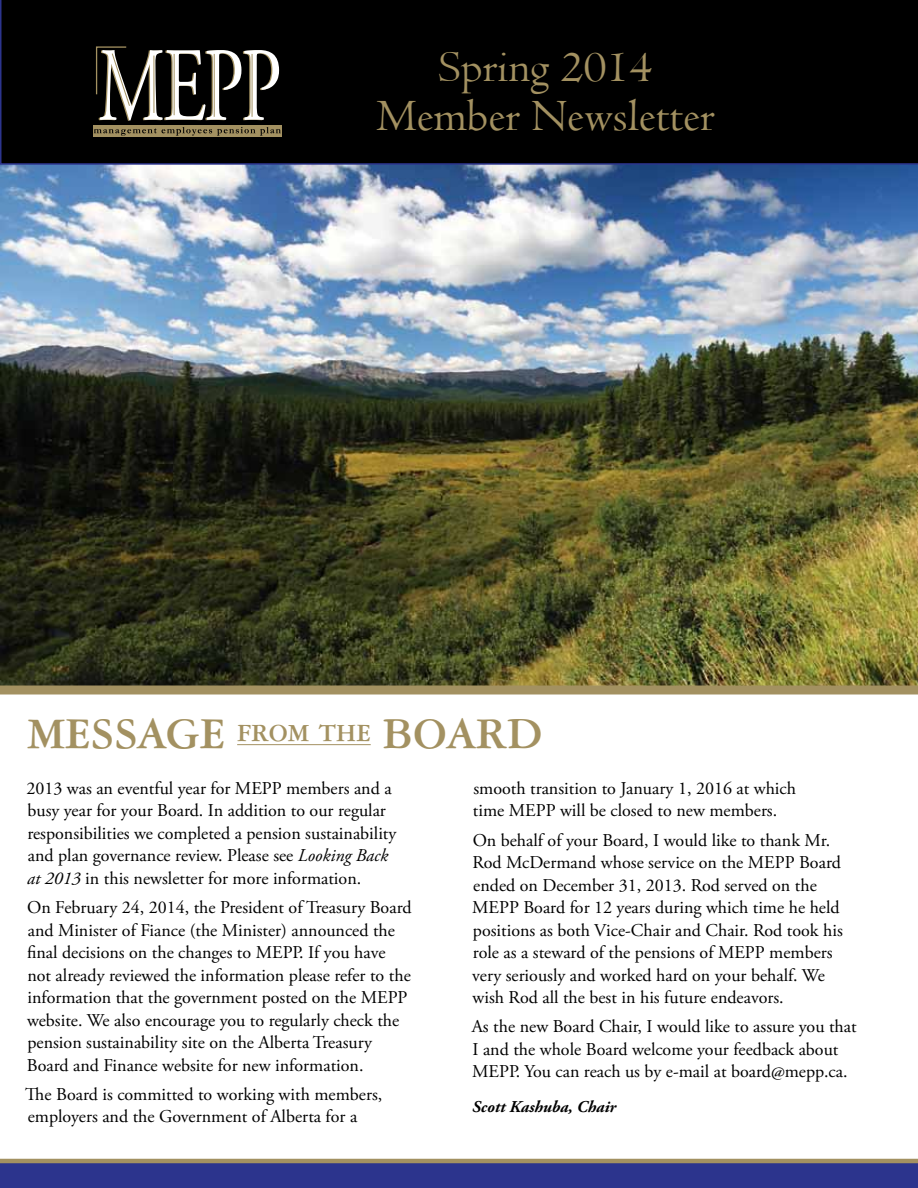
<style>
.page{position:relative;width:918px;height:1188px;background:#fff}
.page>*{position:absolute;margin:0;border:0;box-sizing:border-box;transform-origin:0 0}
.t1{font:46.5px/49.5px "Centaur";color:#a39161;text-align:center}
.t2{font:700 46.5px "American Garamond BT";color:#a39161}
.t3{font:18px/22.5px "Adobe Garamond Pro";color:#000}
.t4{font:italic 700 16.5px "Adobe Garamond Pro";color:#000}
.s1{font-style:italic}
</style>
<div class="page">
<img style="left:1px;top:165px;width:917px;height:521px">
<div style="left:0;top:0;width:918px;height:165px;background:#000"></div>
<div style="left:93px;top:44px;width:189px;height:82px;background:#000"></div>
<svg style="left:96px;top:46px;width:183px;height:75px"></svg>
<div style="left:93px;top:126px;width:189px;height:11px;background:#a39161"></div>
<svg style="left:94px;top:127px;width:187px;height:9px"></svg>
<svg style="left:0;top:1159px;width:918px;height:29px;background:#3d4186"></svg>
<hr style="left:0;top:498px;width:1px;height:66px;background:#000">
<hr style="left:237px;top:744px;width:134px;height:1px;background:#a39161">
<hr style="left:0;top:0;width:1px;height:62px;background:#2c348d">
<div style="left:0;top:686px;width:918px;height:8px;background:#a39161"></div>
<p class="t1" style="left:376px;top:41px;width:340px">Spring 2014<br>Member Newsletter</p>
<p class="t2" style="left:27px;top:705px;width:517px">MESSAGE <sup>FROM</sup> <sup>THE</sup> BOARD</p>
<p class="t3" style="left:26px;top:777px;width:372px">2013 was an eventful year for MEPP members and a busy year for your Board. In addition to our regular responsibilities we completed a pension sustainability and plan governance review. Please see <span class="s1">Looking Back at 2013</span> in this newsletter for more information.</p>
<p class="t3" style="left:27px;top:897px;width:386px">On February 24, 2014, the President of Treasury Board and Minister of Fiance (the Minister) announced the final decisions on the changes to MEPP. If you have not already reviewed the information please refer to the information that the government posted on the MEPP website. We also encourage you to regularly check the pension sustainability site on the Alberta Treasury Board and Finance website for new information.</p>
<p class="t3" style="left:25px;top:1083px;width:359px">The Board is committed to working with members, employers and the Government of Alberta for a</p>
<p class="t3" style="left:473px;top:777px;width:325px">smooth transition to January 1, 2016 at which time MEPP will be closed to new members.</p>
<p class="t3" style="left:472px;top:829px;width:372px">On behalf of your Board, I would like to thank Mr.<br>Rod McDermand whose service on the MEPP Board ended on December 31, 2013. Rod served on the MEPP Board for 12 years during which time he held positions as both Vice-Chair and Chair. Rod took his role as a steward of the pensions of MEPP members very seriously and worked hard on your behalf. We wish Rod all the best in his future endeavors.</p>
<p class="t3" style="left:472px;top:1016px;width:386px">As the new Board Chair, I would like to assure you that<br>I and the whole Board welcome your feedback about<br>MEPP. You can reach us by e-mail at board@mepp.ca.</p>
<p class="t4" style="left:472px;top:1097px;width:145px">Scott Kashuba, Chair</p>
</div>
